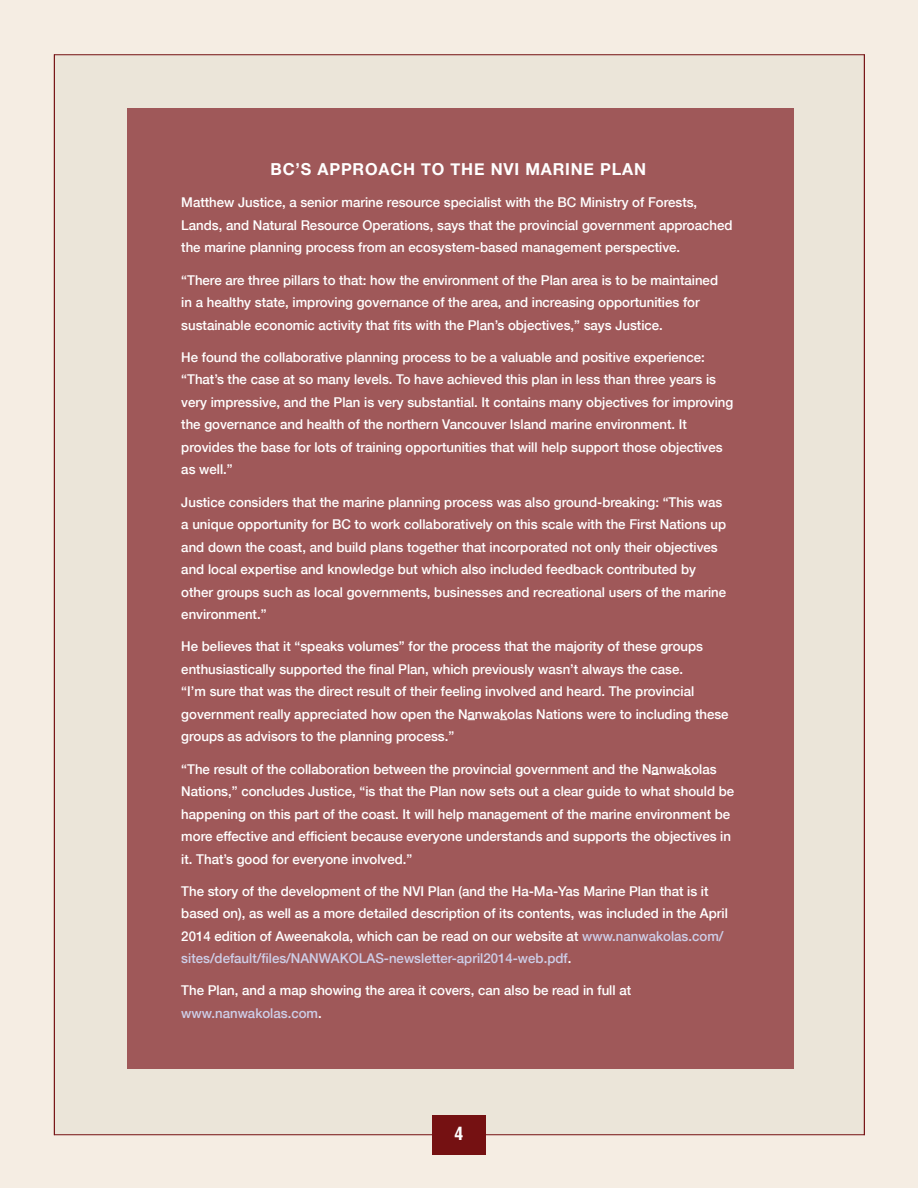
<style>
.page{position:relative;width:918px;height:1188px;background:#f5ede3}
.page>*{position:absolute;margin:0;border:0;box-sizing:border-box;transform-origin:0 0}
.t1{font:700 condensed 18px "Helvetica";color:#fff}
.t2{font:700 16.5px "Helvetica Neue";letter-spacing:.05em;color:#fff}
.t3{font:500 13.5px/22.5px "Helvetica Neue";color:#fff}
.s1{color:#cdcee8}
</style>
<div class="page">
<div style="left:54px;top:54px;width:811px;height:1081px;background:#ebe5d9;border:1px solid #751112"></div>
<div style="left:432px;top:1115px;width:54px;height:40px;background:#751112"></div>
<hr style="left:54px;top:54px;width:1px;height:1081px;background:#781517">
<hr style="left:864px;top:54px;width:1px;height:1081px;background:#781517">
<div style="left:127px;top:108px;width:667px;height:960px;background:#9f5859"></div>
<p class="t2" style="left:271px;top:156px;width:60px">BC’S APPROAC</p>
<p class="t2" style="left:403px;top:156px;width:150px">H TO THE NVI MARINE</p>
<p class="t2" style="left:600px;top:156px;width:35px">PLAN</p>
<p class="t3" style="left:181px;top:191px;width:553px">Matthew Justice, a senior marine resource specialist with the BC Ministry of Forests,<br>Lands, and Natural Resource Operations, says that the provincial government approached the marine planning process from an ecosystem-based management perspective.</p>
<p class="t3" style="left:181px;top:268px;width:538px">“There are three pillars to that: how the environment of the Plan area is to be maintained in a healthy state, improving governance of the area, and increasing opportunities for sustainable economic activity that fits with the Plan’s objectives,” says Justice.</p>
<p class="t3" style="left:181px;top:345px;width:554px">He found the collaborative planning process to be a valuable and positive experience: “That’s the case at so many levels. To have achieved this plan in less than three years is very impressive, and the Plan is very substantial. It contains many objectives for improving the governance and health of the northern Vancouver Island marine environment. It provides the base for lots of training opportunities that will help support those objectives as well.”</p>
<p class="t3" style="left:181px;top:490px;width:546px">Justice considers that the marine planning process was also ground-breaking: “This was a unique opportunity for BC to work collaboratively on this scale with the First Nations up and down the coast, and build plans together that incorporated not only their objectives and local expertise and knowledge but which also included feedback contributed by other groups such as local governments, businesses and recreational users of the marine environment.”</p>
<p class="t3" style="left:181px;top:635px;width:549px">He believes that it “speaks volumes” for the process that the majority of these groups enthusiastically supported the final Plan, which previously wasn’t always the case.<br>“I’m sure that was the direct result of their feeling involved and heard. The provincial government really appreciated how open the Nanwakolas Nations were to including these groups as advisors to the planning process.”</p>
<p class="t3" style="left:181px;top:757px;width:554px">“The result of the collaboration between the provincial government and the Nanwakolas Nations,” concludes Justice, “is that the Plan now sets out a clear guide to what should be happening on this part of the coast. It will help management of the marine environment be more effective and efficient because everyone understands and supports the objectives in it. That’s good for everyone involved.”</p>
<p class="t3" style="left:181px;top:879px;width:548px">The story of the development of the NVI Plan (and the Ha-Ma-Yas Marine Plan that is it based on), as well as a more detailed description of its contents, was included in the April 2014 edition of Aweenakola, which can be read on our website at <span class="s1">www.nanwakolas.com/ sites/default/files/NANWAKOLAS-newsletter-april2014-web.pdf</span>.</p>
<p class="t3" style="left:181px;top:979px;width:451px">The Plan, and a map showing the area it covers, can also be read in full at <span class="s1">www.nanwakolas.com</span>.</p>
<h1 class="t1" style="left:455px;top:1122px;width:10px">4</h1>
</div>
